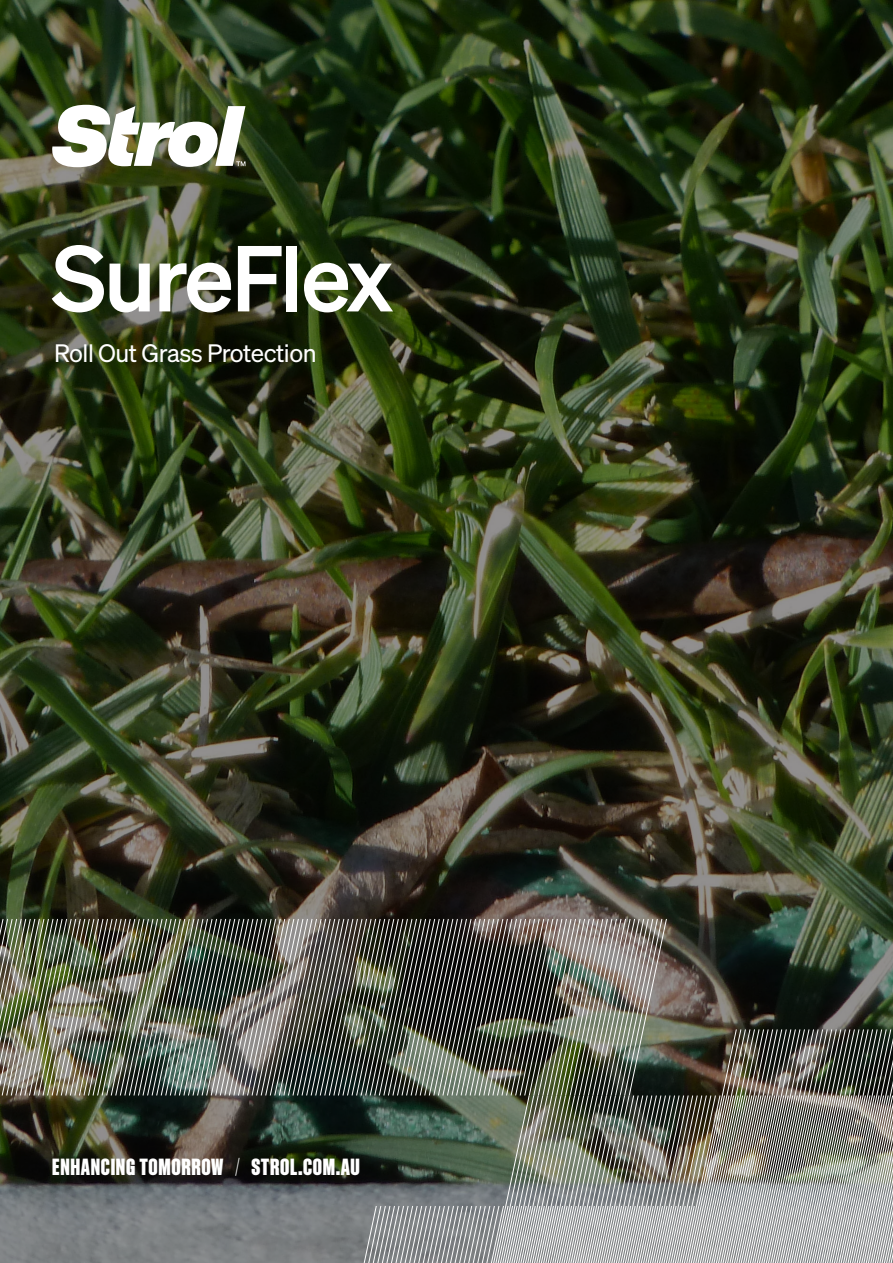
<style>
.page{position:relative;width:893px;height:1263px;background:#fff}
.page>*{position:absolute;margin:0;border:0;box-sizing:border-box;transform-origin:0 0}
.t1{font:91.2px "Sohne Kraftig";letter-spacing:-.02em;color:#fff}
.t2{font:24.6px "Sohne Buch";letter-spacing:-.02em;color:#fff}
.t3{font:700 22.8px "Sohne Schmal";letter-spacing:.03em;color:#fff}
.s1{font-family:"Sohne Schmal Leicht";font-weight:400}
</style>
<div class="page">
<img style="left:0;top:0;width:893px;height:1263px">
<svg style="left:51px;top:105px;width:194px;height:62px"></svg>
<img style="left:338px;top:1095px;width:360px;height:168px">
<img style="left:698px;top:1029px;width:195px;height:234px">
<img style="left:0;top:918px;width:667px;height:178px">
<p class="t1" style="left:52px;top:222px;width:342px">SureFlex</p>
<p class="t2" style="left:54px;top:338px;width:264px">Roll Out Grass Protection</p>
<p class="t3" style="left:52px;top:1154px;width:309px">ENHANCING TOMORROW <span class="s1">/</span> STROL.COM.AU</p>
</div>
